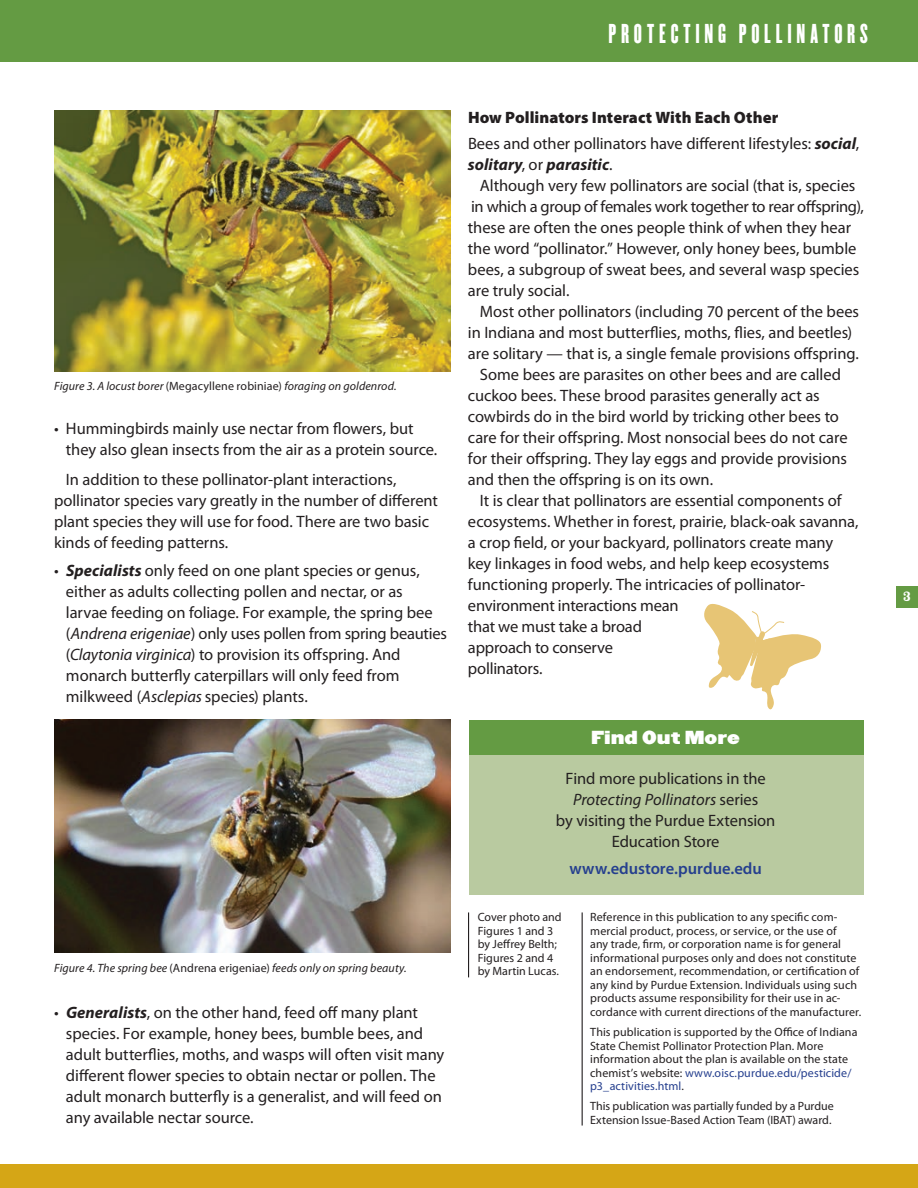
<style>
.page{position:relative;width:918px;height:1188px;background:#fff}
.page>*{position:absolute;margin:0;border:0;box-sizing:border-box;transform-origin:0 0}
.body_byline{font:24px "Champion HTF Featherweight";letter-spacing:.2em;color:#fff}
.Body_Copy{font:16.5px/21px "Myriad Pro";letter-spacing:-.005em;color:#231f20}
.Body_Copy-2{font:16.5px "Myriad Pro";letter-spacing:-.025em;color:#231f20}
.Body_Copy-3{font:600 16.5px "Myriad Pro";color:#253f8e}
.Body_Copy-4{font:italic 700 16.5px "Myriad Pro";letter-spacing:.005em;color:#231f20}
.Body_9_12_P1{font:16.5px "Champion HTF Heavyweight";letter-spacing:.02em;color:#fff}
.t1{font:15px "Rosewood Std Fill";color:#fff;scale:1.1 1}
.Body_Copy-5{font:12px/13.5px "Myriad Pro";letter-spacing:.005em;color:#231f20}
.Body_Copy-6{font:italic 12px "Myriad Pro";letter-spacing:.005em;color:#231f20}
.s1{font-style:normal}
.s2{font-weight:700;font-style:italic}
.s3{font-style:italic}
.s4{font-weight:900}
.s5{font-weight:400;font-style:normal}
.s6{color:#253f8e}
</style>
<div class="page">
<div style="left:0;top:0;width:918px;height:61px;background:#649b43"></div>
<div style="left:0;top:1164px;width:918px;height:24px;background:#d5a616"></div>
<div style="left:896px;top:586px;width:22px;height:22px;background:#649b43"></div>
<img style="left:54px;top:111px;width:396px;height:261px">
<img style="left:54px;top:720px;width:396px;height:232px">
<div style="left:469px;top:720px;width:395px;height:174px;background:#b9caa0"></div>
<div style="left:469px;top:720px;width:395px;height:35px;background:#649b43"></div>
<hr style="left:468px;top:912px;width:1px;height:65px;background:#231f20">
<hr style="left:582px;top:912px;width:1px;height:214px;background:#231f20">
<svg style="left:704px;top:603px;width:117px;height:107px"></svg>
<p class="body_byline" style="left:609px;top:19px;width:261px">PROTECTING POLLINATORS</p>
<p class="Body_Copy-6" style="left:54px;top:379px;width:344px">Figure 3. A locust borer <span class="s1">(Megacyllene robiniae)</span> foraging on goldenrod.</p>
<p class="Body_Copy" style="left:66px;top:417px;width:373px;text-indent:-12px">• Hummingbirds mainly use nectar from flowers, but they also glean insects from the air as a protein source.</p>
<p class="Body_Copy" style="left:54px;top:468px;width:385px;text-indent:12px">In addition to these pollinator-plant interactions, pollinator species vary greatly in the number of different plant species they will use for food. There are two basic kinds of feeding patterns.</p>
<p class="Body_Copy" style="left:66px;top:560px;width:382px;text-indent:-12px">• <span class="s2">Specialists</span> only feed on one plant species or genus, either as adults collecting pollen and nectar, or as larvae feeding on foliage. For example, the spring bee (<span class="s3">Andrena erigeniae</span>) only uses pollen from spring beauties (<span class="s3">Claytonia virginica</span>) to provision its offspring. And monarch butterfly caterpillars will only feed from milkweed (<span class="s3">Asclepias</span> species) plants.</p>
<p class="Body_Copy-6" style="left:54px;top:961px;width:354px">Figure 4. The spring bee <span class="s1">(Andrena erigeniae)</span> feeds only on spring beauty.</p>
<p class="Body_Copy" style="left:66px;top:1002px;width:380px;text-indent:-12px">• <span class="s2">Generalists</span>, on the other hand, feed off many plant species. For example, honey bees, bumble bees, and adult butterflies, moths, and wasps will often visit many different flower species to obtain nectar or pollen. The adult monarch butterfly is a generalist, and will feed on any available nectar source.</p>
<p class="Body_Copy" style="left:468px;top:105px;width:393px;line-height:25.5px"><span class="s4">How Pollinators Interact With Each Other<br></span>Bees and other pollinators have different lifestyles: <span class="s2">social</span>,</p>
<p class="Body_Copy-4" style="left:468px;top:153px;width:146px">solitary<span class="s5">, or</span> parasitic<span class="s5">.</span></p>
<p class="Body_Copy" style="left:480px;top:174px;width:377px">Although very few pollinators are social (that is, species</p>
<p class="Body_Copy-2" style="left:471px;top:196px;width:394px">in which a group of females work together to rear offspring),</p>
<p class="Body_Copy" style="left:468px;top:216px;width:385px">these are often the ones people think of when they hear</p>
<p class="Body_Copy" style="left:468px;top:237px;width:390px">the word “pollinator.” However, only honey bees, bumble</p>
<p class="Body_Copy" style="left:468px;top:258px;width:393px">bees, a subgroup of sweat bees, and several wasp species</p>
<p class="Body_Copy" style="left:468px;top:279px;width:103px">are truly social.</p>
<p class="Body_Copy" style="left:480px;top:300px;width:381px">Most other pollinators (including 70 percent of the bees</p>
<p class="Body_Copy" style="left:468px;top:321px;width:386px">in Indiana and most butterflies, moths, flies, and beetles)</p>
<p class="Body_Copy" style="left:468px;top:342px;width:393px">are solitary — that is, a single female provisions offspring.</p>
<p class="Body_Copy" style="left:480px;top:363px;width:363px">Some bees are parasites on other bees and are called</p>
<p class="Body_Copy" style="left:468px;top:384px;width:353px">cuckoo bees. These brood parasites generally act as</p>
<p class="Body_Copy" style="left:468px;top:405px;width:372px">cowbirds do in the bird world by tricking other bees to</p>
<p class="Body_Copy" style="left:468px;top:426px;width:381px">care for their offspring. Most nonsocial bees do not care</p>
<p class="Body_Copy" style="left:468px;top:447px;width:380px">for their offspring. They lay eggs and provide provisions</p>
<p class="Body_Copy" style="left:468px;top:468px;width:247px">and then the offspring is on its own.</p>
<p class="Body_Copy" style="left:480px;top:489px;width:363px">It is clear that pollinators are essential components of</p>
<p class="Body_Copy" style="left:468px;top:510px;width:392px">ecosystems. Whether in forest, prairie, black-oak savanna,</p>
<p class="Body_Copy" style="left:468px;top:531px;width:367px">a crop field, or your backyard, pollinators create many</p>
<p class="Body_Copy" style="left:468px;top:552px;width:363px">key linkages in food webs, and help keep ecosystems</p>
<p class="Body_Copy" style="left:468px;top:573px;width:339px">functioning properly. The intricacies of pollinator-</p>
<p class="Body_Copy" style="left:468px;top:594px;width:212px">environment interactions mean</p>
<p class="Body_Copy" style="left:468px;top:615px;width:176px">that we must take a broad</p>
<p class="Body_Copy" style="left:468px;top:636px;width:147px">approach to conserve</p>
<p class="Body_Copy" style="left:468px;top:657px;width:76px">pollinators.</p>
<p class="Body_9_12_P1" style="left:592px;top:726px;width:150px">Find Out More</p>
<p class="Body_Copy" style="left:556px;top:767px;width:221px;text-align:center">Find more publications in the<br><span class="s3">Protecting Pollinators</span> series<br>by visiting the Purdue Extension<br>Education Store</p>
<p class="Body_Copy-3" style="left:570px;top:858px;width:194px">www.edustore.purdue.edu</p>
<p class="Body_Copy-5" style="left:590px;top:911px;width:273px">Reference in this publication to any specific com&shy;mercial product, process, or service, or the use of<br>any trade, firm, or corporation name is for general informational purposes only and does not constitute an endorsement, recommendation, or certification of any kind by Purdue Extension. Individuals using such products assume responsibility for their use in ac&shy;cordance with current directions of the manufacturer.</p>
<p class="Body_Copy-5" style="left:590px;top:1025px;width:269px">This publication is supported by the Office of Indiana State Chemist Pollinator Protection Plan. More information about the plan is available on the state chemist’s website: <span class="s6">www.oisc.purdue.edu/pesticide/ p3_activities.html</span>.</p>
<p class="Body_Copy-5" style="left:590px;top:1100px;width:245px">This publication was partially funded by a Purdue<br>Extension Issue-Based Action Team (IBAT) award.</p>
<p class="Body_Copy-5" style="left:478px;top:911px;width:85px">Cover photo and<br>Figures 1 and 3 by Jeffrey Belth;<br>Figures 2 and 4 by Martin Lucas.</p>
<p class="t1" style="left:903px;top:589px;width:10px">3</p>
</div>
